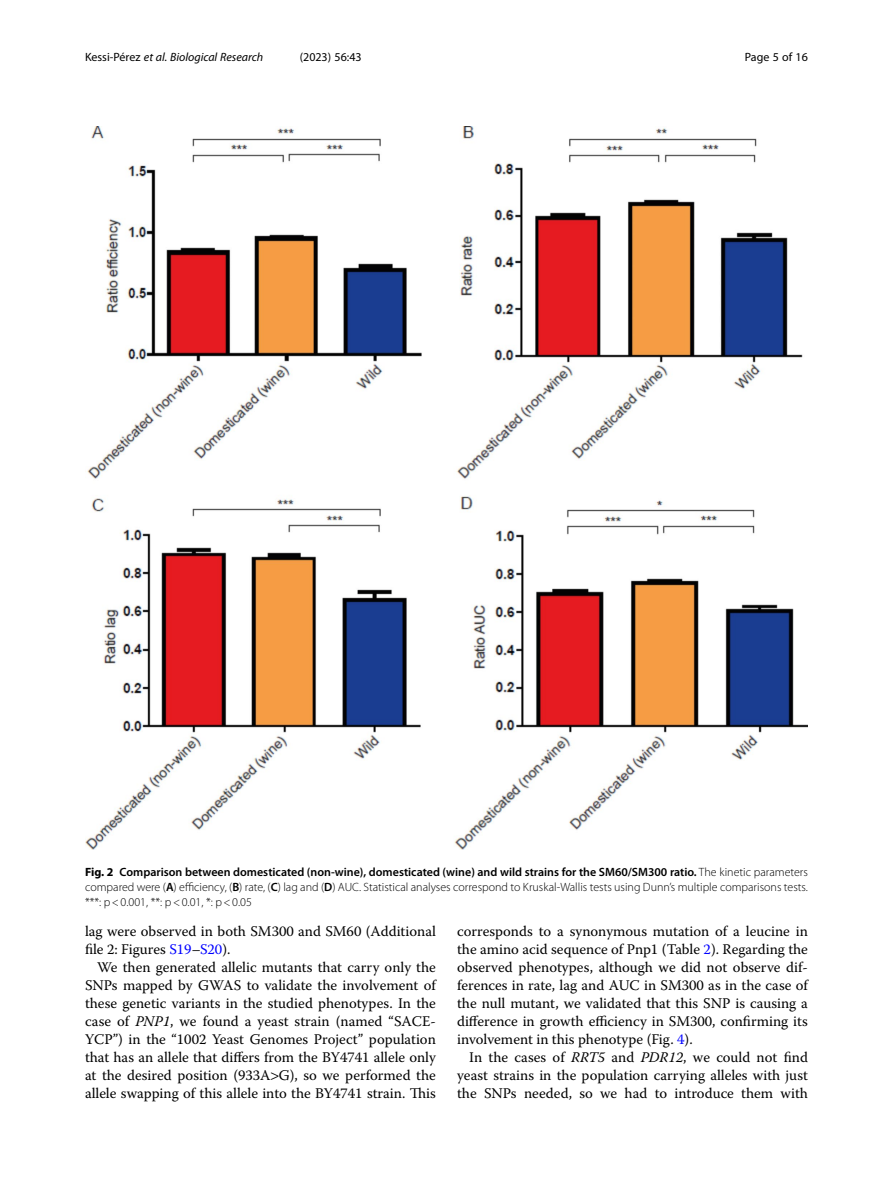
<style>
.page{position:relative;width:893px;height:1191px;background:#fff}
.page>*{position:absolute;margin:0;border:0;box-sizing:border-box;transform-origin:0 0}
.Body_Text_Indent{font:14.7px/18px "Warnock Pro";color:#000;text-align:justify}
.Body_Text{font:14.7px/18px "Warnock Pro";color:#000}
.Figure_Caption{font:300 12px/15px "Myriad Pro";color:#000;text-align:justify}
.t1{font:italic 12px "Myriad Pro";color:#000}
.t2{font:12px "Myriad Pro";color:#000}
.s1{font-style:normal}
.s2{font-weight:700}
.s3{font-weight:600}
.s4{color:#00f}
.s5{font-style:italic}
</style>
<div class="page">
<img style="left:85px;top:126px;width:723px;height:723px">
<p class="t1" style="left:85px;top:50px;width:180px"><span class="s1">Kessi-Pérez</span> et al. Biological Research</p>
<p class="t2" style="left:300px;top:50px;width:63px">(2023) 56:43</p>
<p class="t2" style="left:745px;top:50px;width:65px">Page 5 of 16</p>
<p class="Figure_Caption" style="left:85px;top:865px;width:724px"><span class="s2">Fig. 2</span> <span class="s3">Comparison between domesticated (non-wine), domesticated (wine) and wild strains for the SM60/SM300 ratio.</span> The kinetic parameters compared were (<span class="s3">A</span>) efficiency, (<span class="s3">B</span>) rate, (<span class="s3">C</span>) lag and (<span class="s3">D</span>) AUC. Statistical analyses correspond to Kruskal-Wallis tests using Dunn’s multiple comparisons tests. ***: p&lt;0.001, **: p&lt;0.01, *: p&lt;0.05</p>
<p class="Body_Text" style="left:85px;top:922px;width:352px">lag were observed in both SM300 and SM60 (Additional file 2: Figures <span class="s4">S19</span>–<span class="s4">S20</span>).</p>
<p class="Body_Text_Indent" style="left:85px;top:958px;width:352px;text-indent:12px">We then generated allelic mutants that carry only the SNPs mapped by GWAS to validate the involvement of these genetic variants in the studied phenotypes. In the case of <span class="s5">PNP1</span>, we found a yeast strain (named “SACE-YCP”) in the “1002 Yeast Genomes Project” population that has an allele that differs from the BY4741 allele only at the desired position (933A G), so we performed the allele swapping of this allele into the BY4741 strain. This</p>
<p class="Body_Text_Indent" style="left:457px;top:922px;width:352px">corresponds to a synonymous mutation of a leucine in the amino acid sequence of Pnp1 (Table <span class="s4">2</span>). Regarding the observed phenotypes, although we did not observe dif&shy;ferences in rate, lag and AUC in SM300 as in the case of the null mutant, we validated that this SNP is causing a difference in growth efficiency in SM300, confirming its involvement in this phenotype (Fig. <span class="s4">4</span>).</p>
<p class="Body_Text_Indent" style="left:457px;top:1048px;width:352px;text-indent:12px">In the cases of <span class="s5">RRT5</span> and <span class="s5">PDR12</span>, we could not find yeast strains in the population carrying alleles with just the SNPs needed, so we had to introduce them with</p>
</div>
